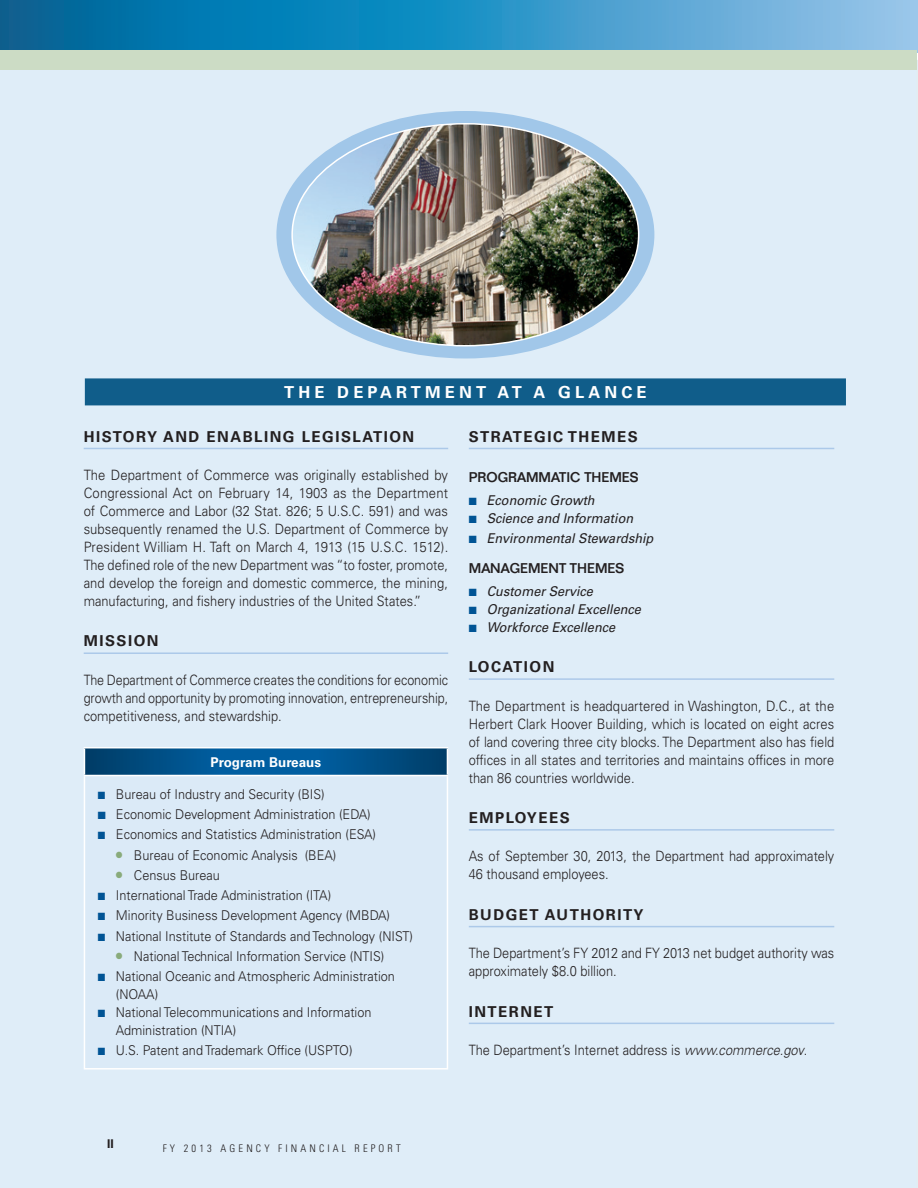
<style>
.page{position:relative;width:918px;height:1188px;background:#fff}
.page>*{position:absolute;margin:0;border:0;box-sizing:border-box;transform-origin:0 0}
.H1_BlueBoxHeader{font:700 16.5px "Univers LT Std";letter-spacing:.25em;color:#fff}
.H2_MDA_BlueRule{font:700 15px "Univers LT Std";letter-spacing:.1em;color:#231f20}
.P_MDA{font:300 14.25px/18px "Univers LT Std";color:#231f20;text-align:justify;scale:.92 1}
.P_MDA-2{font:300 14.25px/18px "Univers LT Std";color:#231f20;scale:.9 1}
.P_MDA-3{font:300 14.25px/18px "Univers LT Std";color:#231f20;text-align:justify;scale:.88 1}
.H5_Goal_Header{font:500 13.8px "Folio Std";color:#231f20}
.t1{font:300 13.5px/18px "Univers LT Std";color:#231f20;scale:.94 1}
.t2{font:italic 13.5px "Univers LT Std";color:#231f20;scale:.94 1}
.t3{font:700 13.5px "Univers LT Std";color:#fff}
.t4{font:700 12px "Univers LT Std";color:#231f20}
.t5{font:300 condensed 10.5px "Univers LT Std";letter-spacing:.3em;color:#231f20}
.s1{color:#005495}
.s2{color:#89ab7b}
.s3{font-style:italic}
</style>
<div class="page">
<div style="left:0;top:60px;width:918px;height:1128px;background:#dfedf8"></div>
<hr style="left:84px;top:448px;width:364px;height:1px;background:#acc9e9">
<hr style="left:84px;top:652px;width:364px;height:2px;background:#acc9e9">
<svg style="left:85px;top:748px;width:362px;height:27px;background:#07568e"></svg>
<div style="left:84px;top:776px;width:363px;height:293px;background:#dbeaf7"></div>
<hr style="left:84px;top:747px;width:364px;height:1px;background:#fff">
<svg style="left:84px;top:748px;width:1px;height:27px"></svg>
<svg style="left:447px;top:748px;width:1px;height:27px"></svg>
<hr style="left:84px;top:775px;width:364px;height:1px;background:#fff">
<hr style="left:84px;top:776px;width:1px;height:292px;background:#fff">
<hr style="left:447px;top:776px;width:1px;height:292px;background:#fff">
<hr style="left:84px;top:1068px;width:364px;height:2px;background:#fff">
<hr style="left:469px;top:448px;width:365px;height:1px;background:#acc9e9">
<hr style="left:469px;top:678px;width:365px;height:2px;background:#acc9e9">
<hr style="left:469px;top:829px;width:365px;height:2px;background:#acc9e9">
<hr style="left:469px;top:926px;width:365px;height:1px;background:#acc9e9">
<hr style="left:469px;top:1023px;width:365px;height:1px;background:#acc9e9">
<div style="left:276px;top:111px;width:378px;height:247px;background:#a1c7e9;border-radius:50%"></div>
<img style="left:292px;top:124px;width:347px;height:222px">
<div style="left:85px;top:378px;width:761px;height:27px;background:#105d8a"></div>
<svg style="left:0;top:0;width:917px;height:50px;background:#3292c3"></svg>
<div style="left:90px;top:1133px;width:41px;height:21px;background:#dfedf8"></div>
<div style="left:0;top:50px;width:917px;height:19px;background:#ccdcc5"></div>
<p class="H1_BlueBoxHeader" style="left:284px;top:382px;width:364px">THE DEPARTMENT AT A GLANCE</p>
<p class="H2_MDA_BlueRule" style="left:84px;top:428px;width:332px">HISTORY AND ENABLING LEGISLATION</p>
<p class="P_MDA" style="left:84px;top:466px;width:398px">The Department of Commerce was originally established by Congressional Act on February 14, 1903 as the Department of Commerce and Labor (32 Stat. 826; 5 U.S.C. 591) and was subsequently renamed the U.S. Department of Commerce by President William H. Taft on March 4, 1913 (15 U.S.C. 1512).<br>The defined role of the new Department was “to foster, promote, and develop the foreign and domestic commerce, the mining, manufacturing, and fishery industries of the United States.”</p>
<p class="H2_MDA_BlueRule" style="left:84px;top:632px;width:76px">MISSION</p>
<p class="P_MDA-3" style="left:84px;top:671px;width:416px">The Department of Commerce creates the conditions for economic growth and opportunity by promoting innovation, entrepreneurship, competitiveness, and stewardship.</p>
<p class="t3" style="left:211px;top:754px;width:112px">Program Bureaus</p>
<p class="t1" style="left:98px;top:785px;width:243px"><span class="s1">■</span> Bureau of Industry and Security (BIS)</p>
<p class="t1" style="left:98px;top:805px;width:292px"><span class="s1">■</span> Economic Development Administration (EDA)</p>
<p class="t1" style="left:98px;top:826px;width:298px"><span class="s1">■</span> Economics and Statistics Administration (ESA)</p>
<p class="t1" style="left:116px;top:846px;width:236px"><span class="s2">●</span> Bureau of Economic Analysis (BEA)</p>
<p class="t1" style="left:116px;top:866px;width:112px"><span class="s2">●</span> Census Bureau</p>
<p class="t1" style="left:98px;top:886px;width:250px"><span class="s1">■</span> International Trade Administration (ITA)</p>
<p class="t1" style="left:98px;top:907px;width:312px"><span class="s1">■</span> Minority Business Development Agency (MBDA)</p>
<p class="t1" style="left:98px;top:927px;width:337px"><span class="s1">■</span> National Institute of Standards and Technology (NIST)</p>
<p class="t1" style="left:116px;top:947px;width:287px"><span class="s2">●</span> National Technical Information Service (NTIS)</p>
<p class="t1" style="left:116px;top:967px;width:298px;text-indent:-18px"><span class="s1">■</span> National Oceanic and Atmospheric Administration (NOAA)</p>
<p class="t1" style="left:116px;top:1003px;width:273px;text-indent:-18px"><span class="s1">■</span> National Telecommunications and Information<br>Administration (NTIA)</p>
<p class="t1" style="left:98px;top:1042px;width:272px"><span class="s1">■</span> U.S. Patent and Trademark Office (USPTO)</p>
<p class="H2_MDA_BlueRule" style="left:469px;top:428px;width:171px">STRATEGIC THEMES</p>
<p class="H5_Goal_Header" style="left:469px;top:469px;width:171px">PROGRAMMATIC THEMES</p>
<p class="t2" style="left:469px;top:492px;width:135px"><span class="s1">■</span> Economic Growth</p>
<p class="t2" style="left:469px;top:510px;width:176px"><span class="s1">■</span> Science and Information</p>
<p class="t2" style="left:469px;top:530px;width:198px"><span class="s1">■</span> Environmental Stewardship</p>
<p class="H5_Goal_Header" style="left:469px;top:560px;width:157px">MANAGEMENT THEMES</p>
<p class="t2" style="left:469px;top:583px;width:134px"><span class="s1">■</span> Customer Service</p>
<p class="t2" style="left:469px;top:601px;width:185px"><span class="s1">■</span> Organizational Excellence</p>
<p class="t2" style="left:469px;top:619px;width:157px"><span class="s1">■</span> Workforce Excellence</p>
<p class="H2_MDA_BlueRule" style="left:469px;top:658px;width:87px">LOCATION</p>
<p class="P_MDA" style="left:469px;top:697px;width:399px">The Department is headquartered in Washington, D.C., at the Herbert Clark Hoover Building, which is located on eight acres of land covering three city blocks. The Department also has field offices in all states and territories and maintains offices in more than 86 countries worldwide.</p>
<p class="H2_MDA_BlueRule" style="left:469px;top:809px;width:102px">EMPLOYEES</p>
<p class="P_MDA-2" style="left:469px;top:847px;width:408px">As of September 30, 2013, the Department had approximately<br>46 thousand employees.</p>
<p class="H2_MDA_BlueRule" style="left:469px;top:906px;width:176px">BUDGET AUTHORITY</p>
<p class="P_MDA-2" style="left:469px;top:944px;width:408px">The Department’s FY 2012 and FY 2013 net budget authority was approximately $8.0 billion.</p>
<p class="H2_MDA_BlueRule" style="left:469px;top:1003px;width:86px">INTERNET</p>
<p class="P_MDA-2" style="left:469px;top:1041px;width:378px">The Department’s Internet address is <span class="s3">www.commerce.gov</span>.</p>
<p class="t4" style="left:107px;top:1136px;width:8px">II</p>
<p class="t5" style="left:163px;top:1142px;width:239px">FY 2013 AGENCY FINANCIAL REPORT</p>
</div>
